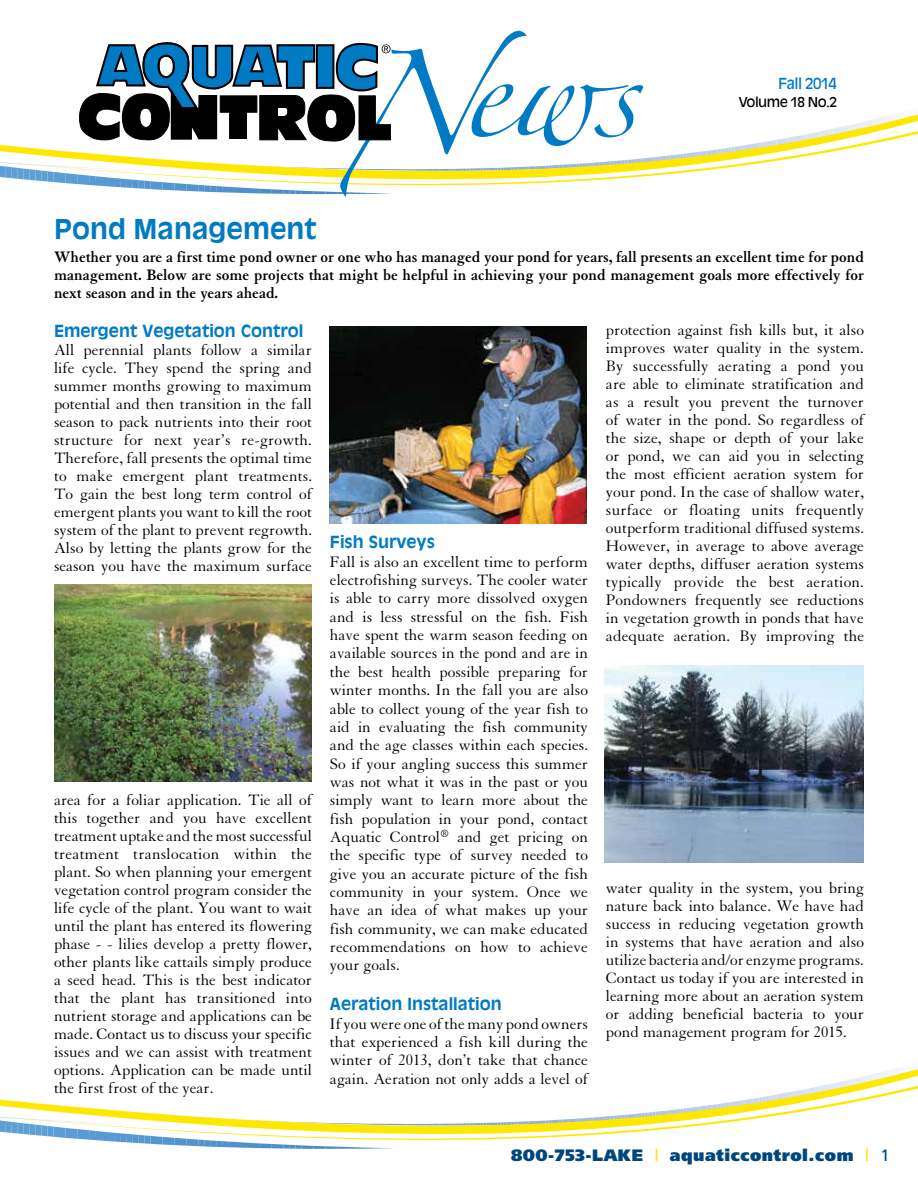
<style>
.page{position:relative;width:918px;height:1188px;background:#fff}
.page>*{position:absolute;margin:0;border:0;box-sizing:border-box;transform-origin:0 0}
.t1{font:700 27px "Antique Olive";color:#007bc3}
.t2{font:16.5px/18px "Granjon";color:#000;text-align:justify}
.t3{font:700 16.5px/18px "Granjon";color:#000;text-align:justify}
.t4{font:700 16.5px "Antique Olive";color:#007bc3}
.t5{font:900 16.5px "Frutiger";letter-spacing:.03em;color:#00467e}
.t6{font:15px "Antique Olive";letter-spacing:-.04em;color:#007bc3}
.t7{font:13.5px "Antique Olive";letter-spacing:-.04em;color:#000}
.s1{font-weight:400;color:#ffe100}
.s2{font-weight:400}
</style>
<div class="page">
<svg style="left:0;top:1068px;width:918px;height:81px"></svg>
<svg style="left:0;top:42px;width:918px;height:155px"></svg>
<img style="left:330px;top:327px;width:256px;height:197px">
<img style="left:54px;top:584px;width:258px;height:197px">
<img style="left:605px;top:665px;width:259px;height:197px">
<h1 class="t1" style="left:54px;top:212px;width:264px">Pond Management</h1>
<p class="t6" style="left:778px;top:75px;width:60px">Fall 2014</p>
<p class="t7" style="left:739px;top:94px;width:100px">Volume 18 No.2</p>
<p class="t3" style="left:54px;top:247px;width:811px">Whether you are a first time pond owner or one who has managed your pond for years, fall presents an excellent time for pond management. Below are some projects that might be helpful in achieving your pond management goals more effectively for next season and in the years ahead.</p>
<p class="t4" style="left:54px;top:321px;width:251px">Emergent Vegetation Control</p>
<p class="t2" style="left:54px;top:341px;width:260px">All perennial plants follow a similar life cycle. They spend the spring and summer months growing to maximum potential and then transition in the fall season to pack nutrients into their root structure for next year’s re-growth.<br>Therefore, fall presents the optimal time to make emergent plant treatments.<br>To gain the best long term control of emergent plants you want to kill the root system of the plant to prevent regrowth.<br>Also by letting the plants grow for the season you have the maximum surface</p>
<p class="t2" style="left:54px;top:791px;width:260px">area for a foliar application. Tie all of this together and you have excellent treatment uptake and the most successful treatment translocation within the plant. So when planning your emergent vegetation control program consider the life cycle of the plant. You want to wait until the plant has entered its flowering phase - - lilies develop a pretty flower, other plants like cattails simply produce a seed head. This is the best indicator that the plant has transitioned into nutrient storage and applications can be made. Contact us to discuss your specific issues and we can assist with treatment options. Application can be made until the first frost of the year.</p>
<p class="t4" style="left:330px;top:532px;width:106px">Fish Surveys</p>
<p class="t2" style="left:330px;top:553px;width:260px">Fall is also an excellent time to perform electrofishing surveys. The cooler water is able to carry more dissolved oxygen and is less stressful on the fish. Fish have spent the warm season feeding on available sources in the pond and are in the best health possible preparing for winter months. In the fall you are also able to collect young of the year fish to aid in evaluating the fish community and the age classes within each species.<br>So if your angling success this summer was not what it was in the past or you simply want to learn more about the fish population in your pond, contact Aquatic Control<sup>®</sup> and get pricing on the specific type of survey needed to give you an accurate picture of the fish community in your system. Once we have an idea of what makes up your fish community, we can make educated recommendations on how to achieve your goals.</p>
<p class="t4" style="left:330px;top:994px;width:173px">Aeration Installation</p>
<p class="t2" style="left:330px;top:1015px;width:260px">If you were one of the many pond owners that experienced a fish kill during the winter of 2013, don’t take that chance again. Aeration not only adds a level of</p>
<p class="t2" style="left:606px;top:321px;width:260px">protection against fish kills but, it also improves water quality in the system.<br>By successfully aerating a pond you are able to eliminate stratification and as a result you prevent the turnover of water in the pond. So regardless of the size, shape or depth of your lake or pond, we can aid you in selecting the most efficient aeration system for your pond. In the case of shallow water, surface or floating units frequently outperform traditional diffused systems.<br>However, in average to above average water depths, diffuser aeration systems typically provide the best aeration.<br>Pondowners frequently see reductions in vegetation growth in ponds that have adequate aeration. By improving the</p>
<p class="t2" style="left:606px;top:879px;width:260px">water quality in the system, you bring nature back into balance. We have had success in reducing vegetation growth in systems that have aeration and also utilize bacteria and/or enzyme programs.<br>Contact us today if you are interested in learning more about an aeration system or adding beneficial bacteria to your pond management program for 2015.</p>
<p class="t5" style="left:511px;top:1145px;width:380px">800-753-LAKE <span class="s1">|</span> aquaticcontrol.com <span class="s1">|</span> <span class="s2">1</span></p>
</div>
